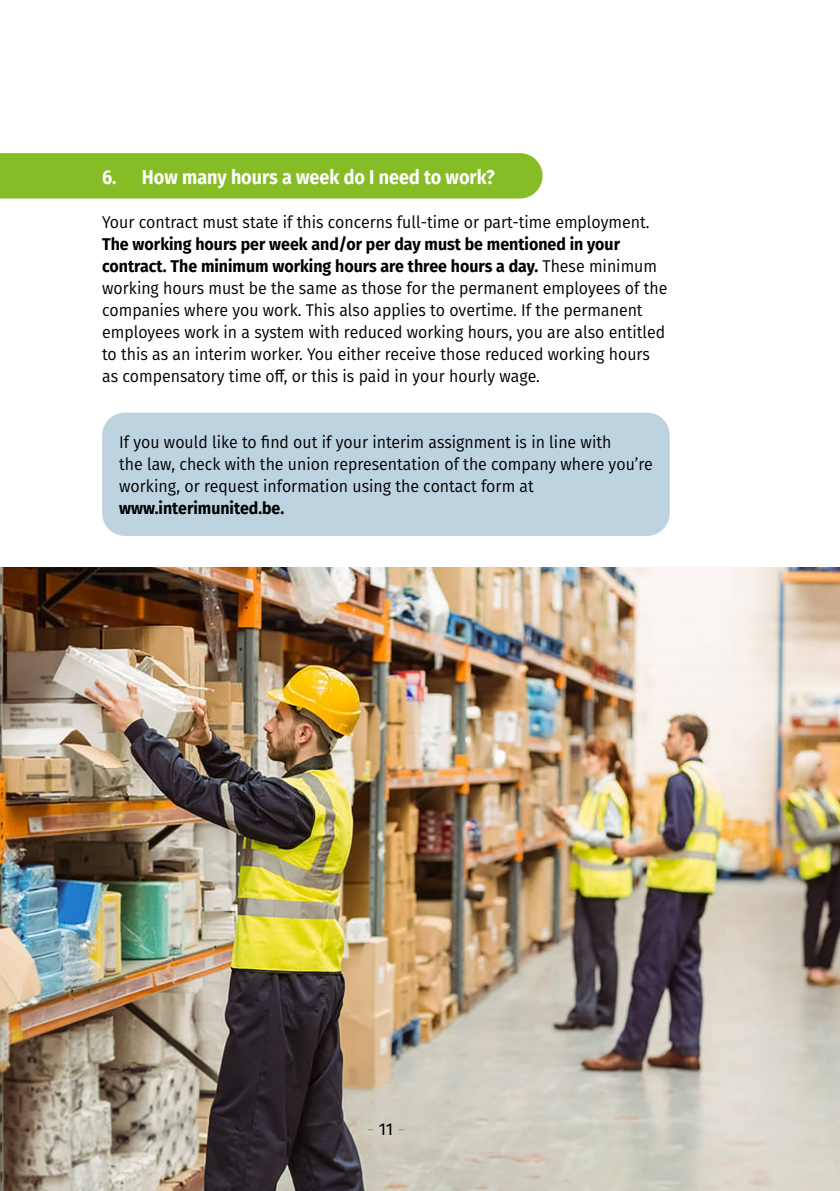
<style>
.page{position:relative;width:840px;height:1191px;background:#fff}
.page>*{position:absolute;margin:0;border:0;box-sizing:border-box;transform-origin:0 0}
.t1{font:700 20px "Fira Sans";color:#fff;scale:.9 1}
.t2{font:17px/22px "Fira Sans";color:#000;scale:.94 1}
.t3{font:700 17px "Fira Sans";color:#000;scale:.94 1}
.t4{font:17px "Fira Sans";color:#86bc25}
.s1{font-weight:700}
.s2{color:#000}
</style>
<div class="page">
<img style="left:0;top:567px;width:839px;height:624px">
<div style="left:102px;top:412px;width:567px;height:124px;background:#bed3e0;border-radius:23px"></div>
<div style="left:0;top:153px;width:542px;height:45px;background:#86bc25"></div>
<p class="t1" style="left:102px;top:160px;width:437px">6. How many hours a week do I need to work?</p>
<p class="t2" style="left:102px;top:210px;width:583px">Your contract must state if this concerns full-time or part-time employment.</p>
<p class="t2" style="left:102px;top:232px;width:602px"><span class="s1">The working hours per week and/or per day must be mentioned in your contract. The minimum working hours are three hours a day.</span> These minimum working hours must be the same as those for the permanent employees of the companies where you work. This also applies to overtime. If the permanent employees work in a system with reduced working hours, you are also entitled to this as an interim worker. You either receive those reduced working hours as compensatory time off, or this is paid in your hourly wage.</p>
<p class="t2" style="left:119px;top:430px;width:569px">If you would like to find out if your interim assignment is in line with<br>the law, check with the union representation of the company where you’re working, or request information using the contact form at</p>
<p class="t3" style="left:119px;top:493px;width:177px">www.interimunited.be.</p>
<p class="t4" style="left:367px;top:1115px;width:39px">- <span class="s2">11</span> -</p>
</div>
